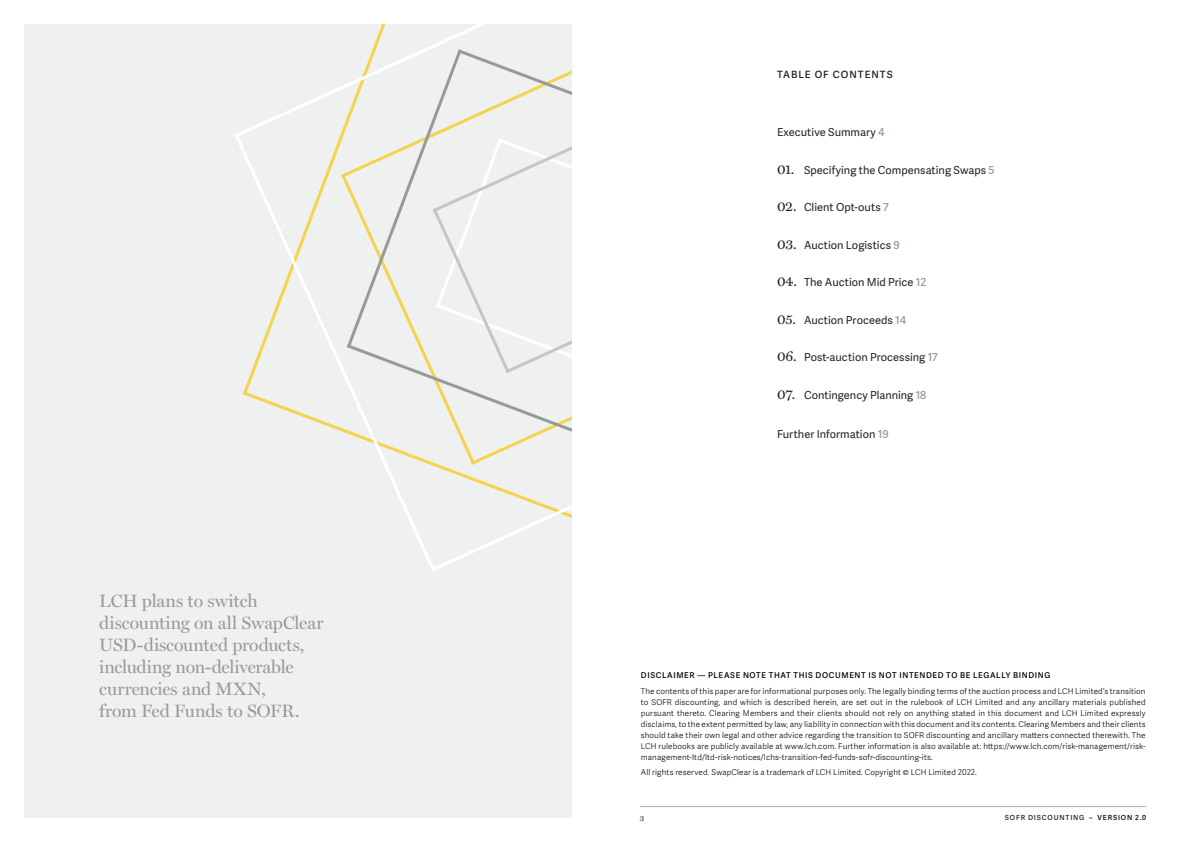
<style>
.page{position:relative;width:1191px;height:842px;background:#fff}
.page>*{position:absolute;margin:0;border:0;box-sizing:border-box;transform-origin:0 0}
.Pull_Quote{font:18px/22px "Miller Display";letter-spacing:-.005em;color:#989999}
.TOC_Chapter_Names{font:11px "Adelle Sans";color:#231f20}
.TOC_Title{font:600 10px "Adelle Sans";letter-spacing:.105em;color:#231f20}
.Disclaimer_copy{font:300 8px/11px "Adelle Sans";letter-spacing:.015em;color:#000001;text-align:justify}
.Disclaimer_Titles{font:600 8px "Adelle Sans";letter-spacing:.08em;color:#000001}
.t1{font:8px "Miller Text";color:#231f20}
.t2{font:600 7px "Adelle Sans";letter-spacing:.12em;color:#231f20}
.s1{font-weight:600;color:#989999}
.s2{font-family:"Miller Text";font-size:14px}
.s3{color:#000001}
</style>
<div class="page">
<hr style="left:640px;top:806px;width:506px;height:1px;background:#afb3b3">
<div style="left:24px;top:24px;width:547px;height:794px;background:#eff0f0"></div>
<svg style="left:235px;top:24px;width:336px;height:547px"></svg>
<p class="Pull_Quote" style="left:99px;top:590px;width:226px">LCH plans to switch discounting on all SwapClear<br>USD-discounted products, including non-deliverable currencies and MXN,<br>from Fed Funds to SOFR.</p>
<p class="TOC_Title" style="left:777px;top:68px;width:117px">TABLE OF CONTENTS</p>
<p class="TOC_Chapter_Names" style="left:777px;top:125px;width:109px">Executive Summary <span class="s1">4</span></p>
<p class="TOC_Chapter_Names" style="left:777px;top:162px;width:219px"><span class="s2">01.</span> Specifying the Compensating Swaps <span class="s1">5</span></p>
<p class="TOC_Chapter_Names" style="left:777px;top:200px;width:113px"><span class="s2">02.</span> Client Opt-outs <span class="s1">7</span></p>
<p class="TOC_Chapter_Names" style="left:777px;top:237px;width:124px"><span class="s2">03.</span> Auction Logistics <span class="s1">9</span></p>
<p class="TOC_Chapter_Names" style="left:777px;top:275px;width:151px"><span class="s2">04.</span> The Auction Mid Price <span class="s1">12</span></p>
<p class="TOC_Chapter_Names" style="left:777px;top:312px;width:130px"><span class="s2">05.</span> Auction Proceeds <span class="s1">14</span></p>
<p class="TOC_Chapter_Names" style="left:777px;top:350px;width:162px"><span class="s2">06.</span> Post-auction Processing <span class="s1">17</span></p>
<p class="TOC_Chapter_Names" style="left:777px;top:387px;width:151px"><span class="s2">07.</span> Contingency Planning <span class="s1">18</span></p>
<p class="TOC_Chapter_Names" style="left:777px;top:426px;width:113px">Further Information <span class="s1">19</span></p>
<p class="Disclaimer_Titles" style="left:641px;top:670px;width:411px">DISCLAIMER — PLEASE NOTE THAT THIS DOCUMENT IS NOT INTENDED TO BE LEGALLY BINDING</p>
<p class="Disclaimer_copy" style="left:641px;top:685px;width:506px">The contents of this paper are for informational purposes only. The legally binding terms of the auction process and LCH Limited’s transition to SOFR discounting, and which is described herein, are set out in the rulebook of LCH Limited and any ancillary materials published pursuant thereto. Clearing Members and their clients should not rely on anything stated in this document and LCH Limited expressly disclaims, to the extent permitted by law, any liability in connection with this document and its contents. Clearing Members and their clients should take their own legal and other advice regarding the transition to SOFR discounting and ancillary matters connected therewith. The LCH rulebooks are publicly available at www.lch.com. Further information is also available at: https://www.lch.com/risk-management/risk&shy;management-ltd/ltd-risk-notices/lchs-transition-fed-funds-sofr-discounting-its.</p>
<p class="Disclaimer_copy" style="left:641px;top:766px;width:337px">All rights reserved. SwapClear is a trademark of LCH Limited. Copyright © LCH Limited 2022.</p>
<p class="t1" style="left:639px;top:813px;width:6px">3</p>
<p class="t2" style="left:1005px;top:813px;width:143px">SOFR DISCOUNTING <span class="s3">– VERSION 2.0</span></p>
</div>
